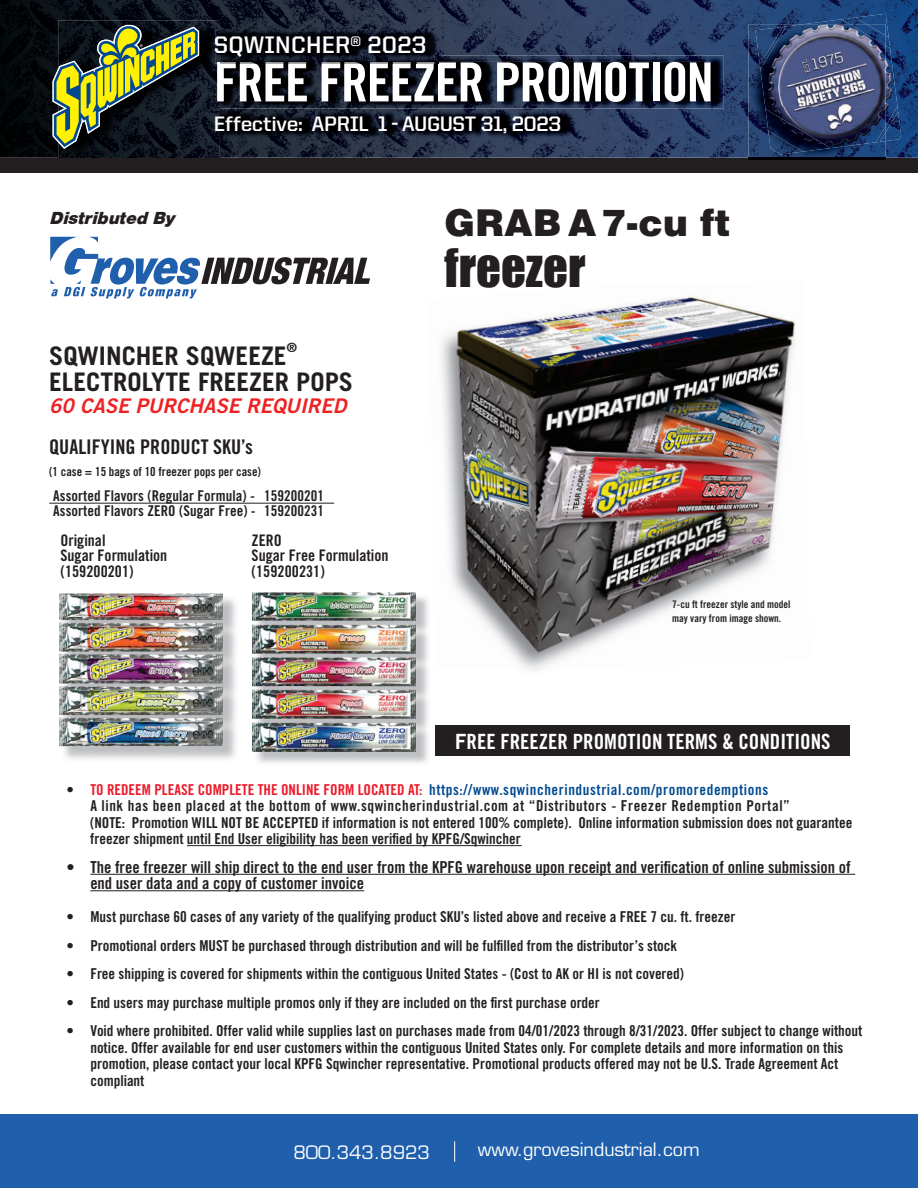
<style>
.page{position:relative;width:918px;height:1188px;background:#fff}
.page>*{position:absolute;margin:0;border:0;box-sizing:border-box;transform-origin:0 0}
.t1{font:54px "Trade Gothic LT Std Bd Cn 20";letter-spacing:-.025em;color:#fff}
.t2{font:48.75px "Impact";color:#231f20}
.t3{font:900 37.05px "Helvetica LT Std";color:#231f20}
.t4{font:700 25.65px "Trade Gothic LT Std";color:#231f20}
.t5{font:700 24px "United Sans Reg";letter-spacing:.01em;color:#fff}
.t6{font:21px "Trade Gothic LT Std Bd Cn 20";color:#fff}
.t7{font:700 21px "United Sans Reg";letter-spacing:-.015em;color:#fff}
.t8{font:20.25px "Trade Gothic LT Std Bd 2 Obl";color:#ee2123}
.t9{font:20.25px "Trade Gothic LT Std Bd Cn 20";color:#231f20}
.t10{font:18px "Eurostile LT Std";color:#fff}
.t11{font:18px "Helvetica Obl He";color:#231f20}
.t12{font:16.5px/16.5px "Trade Gothic LT Std Bd Cn 20";color:#231f20}
.t13{font:15.9px/14.2px "Trade Gothic LT Std Bd Cn 20";color:#231f20}
.t14{font:15px/28.5px "Trade Gothic LT Std Bd Cn 20";color:#231f20}
.t15{font:14.85px/15.9px "Trade Gothic LT Std Bd Cn 20";letter-spacing:.005em;color:#231f20}
.t16{font:700 12.75px "Trade Gothic LT Std";color:#231f20}
.t17{font:12.45px "Trade Gothic LT Std Bd Cn 20";color:#231f20}
.t18{font:10.5px/13.5px "Trade Gothic LT Std Bd Cn 20";color:#231f20}
.s1{font-family:"Trade Gothic LT Std Bd 2"}
.s2{color:#eb1c2b}
.s3{color:#014990}
</style>
<div class="page">
<img style="left:0;top:0;width:79px;height:158px">
<img style="left:79px;top:0;width:839px;height:29px">
<img style="left:219px;top:29px;width:529px;height:129px">
<img style="left:886px;top:115px;width:32px;height:43px">
<img style="left:897px;top:29px;width:21px;height:43px">
<img style="left:897px;top:72px;width:21px;height:43px">
<img style="left:58px;top:20px;width:161px;height:138px">
<img style="left:217px;top:64px;width:2px;height:38px">
<svg style="left:53px;top:20px;width:146px;height:129px;background:#4e592e"></svg>
<div style="left:0;top:158px;width:918px;height:15px;background:#231f20"></div>
<img style="left:441px;top:297px;width:355px;height:372px">
<div style="left:436px;top:725px;width:414px;height:31px;background:#231f20"></div>
<img style="left:219px;top:56px;width:505px;height:53px">
<svg style="left:217px;top:102px;width:2px;height:7px"></svg>
<img style="left:219px;top:62px;width:491px;height:40px">
<img style="left:215px;top:110px;width:359px;height:31px">
<img style="left:215px;top:30px;width:223px;height:34px">
<img style="left:219px;top:62px;width:215px;height:2px">
<svg style="left:217px;top:56px;width:2px;height:8px"></svg>
<hr style="left:187px;top:845px;width:335px;height:1px;background:#231f20">
<hr style="left:90px;top:890px;width:274px;height:1px;background:#231f20">
<hr style="left:90px;top:874px;width:765px;height:1px;background:#231f20">
<hr style="left:264px;top:503px;width:70px;height:1px;background:#231f20">
<hr style="left:49px;top:503px;width:215px;height:1px;background:#231f20">
<img style="left:61px;top:598px;width:175px;height:161px">
<img style="left:61px;top:595px;width:162px;height:151px">
<img style="left:254px;top:597px;width:174px;height:166px">
<img style="left:252px;top:592px;width:164px;height:159px">
<img style="left:254px;top:594px;width:162px;height:157px">
<img style="left:748px;top:24px;width:138px;height:136px">
<img style="left:768px;top:152px;width:35px;height:2px">
<img style="left:886px;top:112px;width:15px;height:29px">
<img style="left:755px;top:27px;width:5px;height:38px">
<img style="left:856px;top:14px;width:33px;height:4px">
<img style="left:842px;top:18px;width:48px;height:1px">
<img style="left:765px;top:148px;width:66px;height:4px">
<img style="left:886px;top:106px;width:12px;height:26px">
<img style="left:804px;top:19px;width:93px;height:107px">
<img style="left:760px;top:24px;width:126px;height:83px">
<img style="left:765px;top:107px;width:121px;height:41px">
<div style="left:0;top:1114px;width:918px;height:74px;background:#1f5fab"></div>
<svg style="left:454px;top:1141px;width:1px;height:21px"></svg>
<svg style="left:50px;top:237px;width:320px;height:61px"></svg>
<h3 class="t5" style="left:214px;top:32px;width:214px">SQWINCHER® 2023</h3>
<p class="t11" style="left:49px;top:211px;width:127px">Distributed By</p>
<h1 class="t1" style="left:214px;top:49px;width:501px">FREE FREEZER PROMOTION</h1>
<h3 class="t7" style="left:214px;top:113px;width:349px">Effective: APRIL 1 - AUGUST 31, 2023</h3>
<h3 class="t3" style="left:445px;top:199px;width:288px">GRAB A7-cu ft</h3>
<h2 class="t2" style="left:445px;top:230px;width:142px">FREEZER</h2>
<h3 class="t4" style="left:49px;top:340px;width:239px">SQWINCHER SQWEEZE</h3>
<p class="t16" style="left:287px;top:340px;width:12px">®</p>
<h3 class="t4" style="left:49px;top:366px;width:306px">ELECTROLYTE FREEZER POPS</h3>
<h3 class="t8" style="left:49px;top:393px;width:299px">60 CASE PURCHASE REQUIRED</h3>
<h3 class="t9" style="left:49px;top:434px;width:205px">QUALIFYING PRODUCT SKU’s</h3>
<p class="t17" style="left:49px;top:464px;width:213px">(1 case = 15 bags of 10 freezer pops per case)</p>
<p class="t15" style="left:53px;top:487px;width:272px">Assorted Flavors (Regular Formula) - 159200201<br>Assorted Flavors ZERO (Sugar Free) - 159200231</p>
<p class="t13" style="left:61px;top:533px;width:108px">Original<br>Sugar Formulation</p>
<p class="t13" style="left:61px;top:564px;width:75px">(159200201)</p>
<p class="t13" style="left:252px;top:533px;width:138px">ZERO<br>Sugar Free Formulation</p>
<p class="t13" style="left:252px;top:564px;width:75px">(159200231)</p>
<p class="t18" style="left:672px;top:597px;width:120px">7-cu ft freezer style and model may vary from image shown.</p>
<p class="t14" style="left:67px;top:775px;width:9px">•</p>
<p class="t12" style="left:67px;top:858px;width:10px">•</p>
<p class="t14" style="left:67px;top:902px;width:9px;text-align:justify">• • • • •</p>
<h3 class="t6" style="left:455px;top:728px;width:377px"><span class="s1">F</span>REE FREEZER PROMOTION TERMS &amp; CONDITIONS</h3>
<p class="t14" style="left:90px;top:781px;width:764px;line-height:16.5px"><span class="s2">TO REDEEM PLEASE COMPLETE THE ONLINE FORM LOCATED AT:</span> <span class="s3">https://www.sqwincherindustrial.com/promoredemptions<br></span>A link has been placed at the bottom of www.sqwincherindustrial.com at “Distributors - Freezer Redemption Portal”<br>(NOTE: Promotion WILL NOT BE ACCEPTED if information is not entered 100% complete). Online information submission does not guarantee freezer shipment until End User eligibility has been verified by KPFG/Sqwincher</p>
<p class="t12" style="left:90px;top:858px;width:762px">The free freezer will ship direct to the end user from the KPFG warehouse upon receipt and verification of online submission of end user data and a copy of customer invoice</p>
<p class="t14" style="left:90px;top:902px;width:773px">Must purchase 60 cases of any variety of the qualifying product SKU’s listed above and receive a FREE 7 cu. ft. freezer<br>Promotional orders MUST be purchased through distribution and will be fulfilled from the distributor’s stock<br>Free shipping is covered for shipments within the contiguous United States - (Cost to AK or HI is not covered)<br>End users may purchase multiple promos only if they are included on the first purchase order<br>Void where prohibited. Offer valid while supplies last on purchases made from 04/01/2023 through 8/31/2023. Offer subject to change without</p>
<p class="t14" style="left:90px;top:1039px;width:754px;line-height:16.5px">notice. Offer available for end user customers within the contiguous United States only. For complete details and more information on this promotion, please contact your local KPFG Sqwincher representative. Promotional products offered may not be U.S. Trade Agreement Act compliant</p>
<p class="t10" style="left:293px;top:1141px;width:138px">800.343.8923</p>
<p class="t10" style="left:478px;top:1139px;width:223px">www.grovesindustrial.com</p>
</div>
